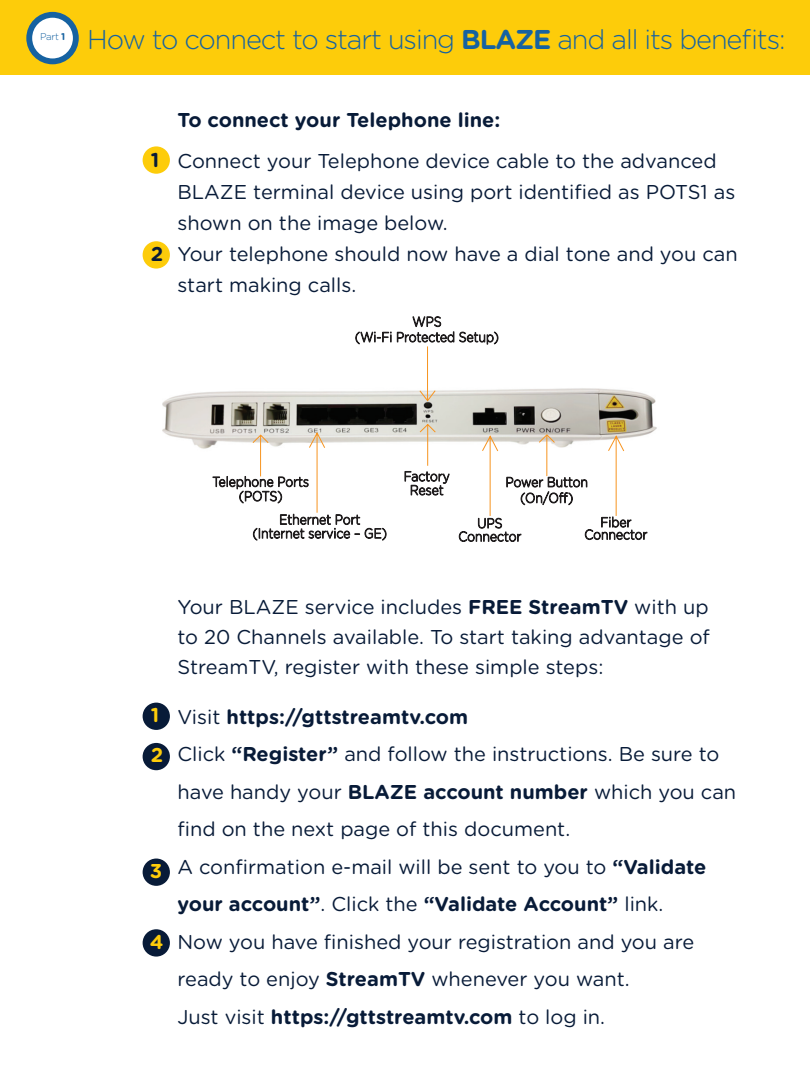
<style>
.page{position:relative;width:810px;height:1080px;background:#fff}
.page>*{position:absolute;margin:0;border:0;box-sizing:border-box;transform-origin:0 0}
.t1{font:300 27.25px "Gotham Rounded";letter-spacing:-.04em;color:#1662a1}
.t2{font:20px/37.5px "Gotham Rounded";color:#081b38}
.t3{font:700 20px "Gotham Rounded";color:#081b38}
.t4{font:700 20px/39.5px "Gotham Rounded";color:#fdcc0a}
.t5{font:300 9.75px "Gotham Rounded";color:#1662a1}
.s1{font-weight:700}
</style>
<div class="page">
<div style="left:0;top:0;width:810px;height:74px;background:#fdcc0a"></div>
<svg style="left:26px;top:12px;width:53px;height:52px"></svg>
<div style="left:143px;top:146px;width:27px;height:28px;background:#fdcc0a;border-radius:50%"></div>
<div style="left:143px;top:241px;width:27px;height:28px;background:#fdcc0a;border-radius:50%"></div>
<div style="left:143px;top:703px;width:27px;height:27px;background:#081b38;border-radius:50%"></div>
<div style="left:143px;top:743px;width:27px;height:27px;background:#081b38;border-radius:50%"></div>
<div style="left:143px;top:859px;width:27px;height:27px;background:#081b38;border-radius:50%"></div>
<div style="left:143px;top:929px;width:27px;height:28px;background:#081b38;border-radius:50%"></div>
<img style="left:162px;top:388px;width:495px;height:61px">
<svg style="left:355px;top:316px;width:143px;height:86px"></svg>
<svg style="left:405px;top:423px;width:45px;height:73px"></svg>
<svg style="left:213px;top:431px;width:174px;height:110px"></svg>
<svg style="left:459px;top:434px;width:188px;height:108px"></svg>
<p class="t5" style="left:40px;top:30px;width:26px">Part <span class="s1">1</span></p>
<h1 class="t1" style="left:87px;top:21px;width:700px">How to connect to start using <span class="s1">BLAZE</span> and all its benefits:</h1>
<p class="t3" style="left:151px;top:146px;width:10px">1</p>
<p class="t3" style="left:151px;top:240px;width:14px">2</p>
<p class="t3" style="left:178px;top:105px;width:324px">To connect your Telephone line:</p>
<p class="t2" style="left:178px;top:144px;width:562px;line-height:31px">Connect your Telephone device cable to the advanced BLAZE terminal device using port identified as POTS1 as shown on the image below.<br>Your telephone should now have a dial tone and you can start making calls.</p>
<p class="t4" style="left:151px;top:695px;width:14px">1<br>2</p>
<p class="t4" style="left:150px;top:850px;width:14px">3</p>
<p class="t4" style="left:150px;top:921px;width:15px">4</p>
<p class="t2" style="left:178px;top:591px;width:534px;line-height:30px;text-align:justify">Your BLAZE service includes <span class="s1">FREE StreamTV</span> with up to 20 Channels available. To start taking advantage of StreamTV, register with these simple steps:</p>
<p class="t2" style="left:178px;top:697px;width:560px">Visit <span class="s1">https://gttstreamtv.com<br></span>Click <span class="s1">“Register”</span> and follow the instructions. Be sure to have handy your <span class="s1">BLAZE account number</span> which you can find on the next page of this document.<br>A confirmation e-mail will be sent to you to <span class="s1">“Validate your account”</span>. Click the <span class="s1">“Validate Account”</span> link.<br>Now you have finished your registration and you are ready to enjoy <span class="s1">StreamTV</span> whenever you want.<br>Just visit <span class="s1">https://gttstreamtv.com</span> to log in.</p>
</div>
